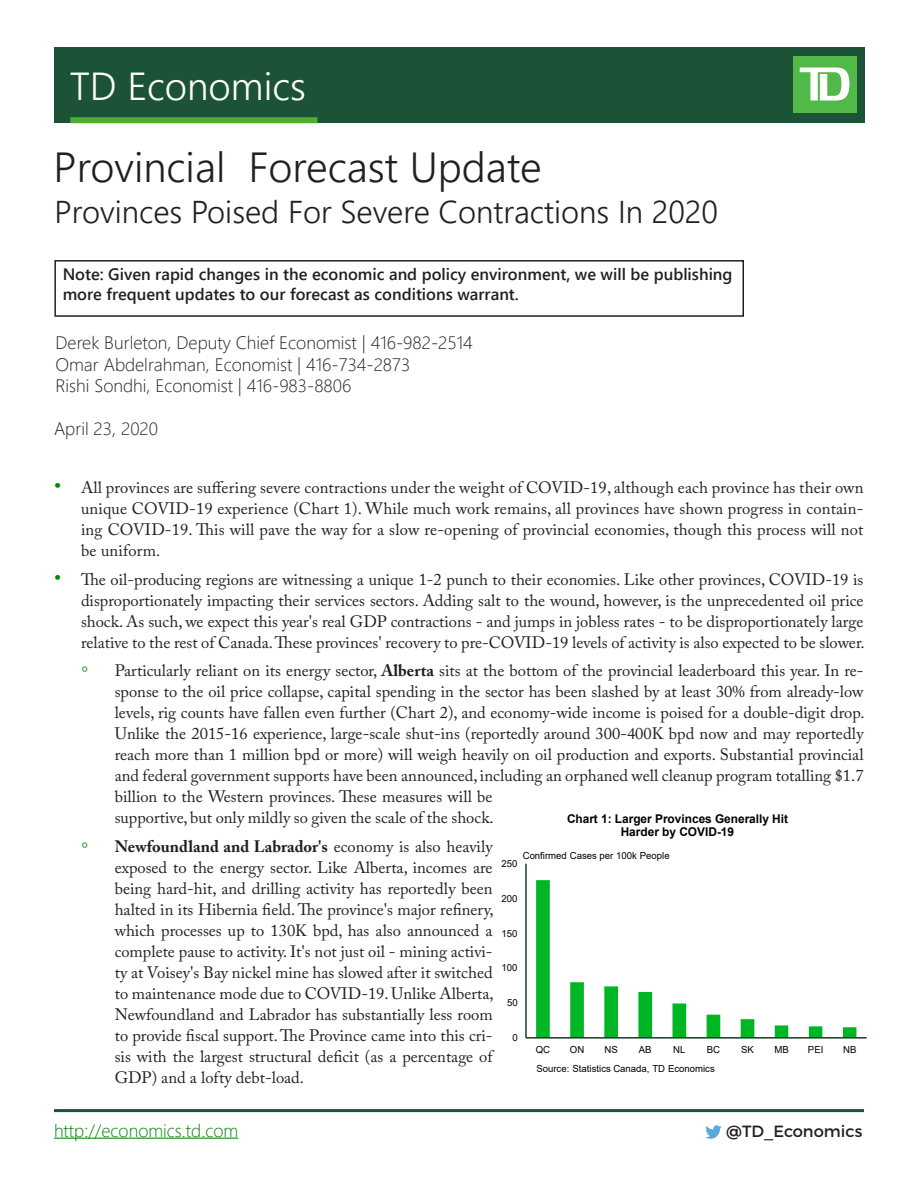
<style>
.page{position:relative;width:918px;height:1188px;background:#fff}
.page>*{position:absolute;margin:0;border:0;box-sizing:border-box;transform-origin:0 0}
.t1{font:42px "Webly Sleek UI Semilight";color:#231f20}
.t2{font:39px "Webly Sleek UI Semilight";color:#fff}
.t3{font:31.5px "Webly Sleek UI Semilight";color:#231f20}
.t4{font:21px "Webly Sleek UI Light";color:#008a00}
.Economist_Name{font:18px "Webly Sleek UI Light";color:#231f20}
.t5{font:18px "Webly Sleek UI Light";color:#038203}
.Date{font:18px "Webly Sleek UI Light";color:#231f20}
.t6{font:16.5px/21px "Adobe Caslon Pro";color:#231f20;text-align:justify}
.Note{font:16.5px/19.8px "Webly Sleek UI Semibold";color:#231f20}
.t7{font:16.2px "Montserrat";color:#231f20}
.t8{font:700 12px/13.6px "Arial";color:#000;text-align:center}
.t9{font:9.75px "Arial";color:#000}
.s1{font-size:21px;color:#008a00}
.s2{font-weight:700}
</style>
<div class="page">
<div style="left:54px;top:47px;width:810px;height:76px;background:#1c5336"></div>
<div style="left:793px;top:56px;width:63px;height:57px;background:#51b948"></div>
<svg style="left:800px;top:68px;width:49px;height:33px"></svg>
<div style="left:70px;top:117px;width:248px;height:6px;background:#4fad2f"></div>
<svg style="left:705px;top:1125px;width:17px;height:14px"></svg>
<hr style="left:54px;top:1138px;width:184px;height:1px;background:#038203">
<hr style="left:54px;top:1109px;width:810px;height:3px;background:#1c5336">
<div style="left:54px;top:260px;width:690px;height:57px;border:2px solid #231f20"></div>
<svg style="left:536px;top:880px;width:320px;height:157px"></svg>
<hr style="left:525px;top:864px;width:2px;height:174px;background:#163d22">
<hr style="left:526px;top:1037px;width:341px;height:2px;background:#163d22">
<h2 class="t2" style="left:70px;top:56px;width:238px">TD Economics</h2>
<p class="t1" style="left:54px;top:135px;width:490px">Provincial Forecast Update</p>
<p class="t3" style="left:54px;top:188px;width:665px">Provinces Poised For Severe Contractions In 2020</p>
<p class="Note" style="left:63px;top:264px;width:671px">Note: Given rapid changes in the economic and policy environment, we will be publishing more frequent updates to our forecast as conditions warrant.</p>
<p class="Economist_Name" style="left:56px;top:329px;width:419px">Derek Burleton, Deputy Chief Economist | 416-982-2514</p>
<p class="Economist_Name" style="left:56px;top:351px;width:356px">Omar Abdelrahman, Economist | 416-734-2873</p>
<p class="Economist_Name" style="left:56px;top:372px;width:297px">Rishi Sondhi, Economist | 416-983-8806</p>
<p class="Date" style="left:54px;top:415px;width:106px">April 23, 2020</p>
<p class="t6" style="left:81px;top:477px;width:784px;text-indent:-27px"><span class="s1">•</span> All provinces are suffering severe contractions under the weight of COVID-19, although each province has their own unique COVID-19 experience (Chart 1). While much work remains, all provinces have shown progress in contain&shy;ing COVID-19. This will pave the way for a slow re-opening of provincial economies, though this process will not be uniform.</p>
<p class="t6" style="left:81px;top:568px;width:785px;text-indent:-27px"><span class="s1">•</span> The oil-producing regions are witnessing a unique 1-2 punch to their economies. Like other provinces, COVID-19 is disproportionately impacting their services sectors. Adding salt to the wound, however, is the unprecedented oil price shock. As such, we expect this year's real GDP contractions - and jumps in jobless rates - to be disproportionately large relative to the rest of Canada. These provinces' recovery to pre-COVID-19 levels of activity is also expected to be slower.</p>
<p class="t4" style="left:81px;top:653px;width:9px">◦</p>
<p class="t6" style="left:115px;top:660px;width:751px;text-align:left">Particularly reliant on its energy sector, <span class="s2">Alberta</span> sits at the bottom of the provincial leaderboard this year. In re&shy;sponse to the oil price collapse, capital spending in the sector has been slashed by at least 30% from already-low levels, rig counts have fallen even further (Chart 2), and economy-wide income is poised for a double-digit drop.<br>Unlike the 2015-16 experience, large-scale shut-ins (reportedly around 300-400K bpd now and may reportedly reach more than 1 million bpd or more) will weigh heavily on oil production and exports. Substantial provincial and federal government supports have been announced, including an orphaned well cleanup program totalling $1.7 billion to the Western provinces. These measures will be<br>supportive, but only mildly so given the scale of the shock.</p>
<p class="t4" style="left:81px;top:828px;width:9px">◦</p>
<p class="t6" style="left:115px;top:835px;width:381px"><span class="s2">Newfoundland and Labrador's</span> economy is also heavily exposed to the energy sector. Like Alberta, incomes are being hard-hit, and drilling activity has reportedly been halted in its Hibernia field. The province's major refinery, which processes up to 130K bpd, has also announced a complete pause to activity. It's not just oil - mining activi&shy;ty at Voisey's Bay nickel mine has slowed after it switched to maintenance mode due to COVID-19. Unlike Alberta, Newfoundland and Labrador has substantially less room to provide fiscal support. The Province came into this cri&shy;sis with the largest structural deficit (as a percentage of GDP) and a lofty debt-load.</p>
<p class="t8" style="left:567px;top:812px;width:223px">Chart 1: Larger Provinces Generally Hit<br>Harder by COVID-19</p>
<p class="t9" style="left:523px;top:849px;width:149px">Confirmed Cases per 100k People</p>
<p class="t9" style="left:502px;top:857px;width:17px">250</p>
<p class="t9" style="left:502px;top:892px;width:17px">200</p>
<p class="t9" style="left:502px;top:926px;width:17px">150</p>
<p class="t9" style="left:502px;top:961px;width:17px">100</p>
<p class="t9" style="left:507px;top:996px;width:12px">50</p>
<p class="t9" style="left:512px;top:1031px;width:7px">0</p>
<p class="t9" style="left:536px;top:1042px;width:16px">QC</p>
<p class="t9" style="left:570px;top:1042px;width:16px">ON</p>
<p class="t9" style="left:605px;top:1042px;width:15px">NS</p>
<p class="t9" style="left:639px;top:1042px;width:14px">AB</p>
<p class="t9" style="left:673px;top:1042px;width:14px">NL</p>
<p class="t9" style="left:707px;top:1042px;width:15px">BC</p>
<p class="t9" style="left:741px;top:1042px;width:14px">SK</p>
<p class="t9" style="left:774px;top:1042px;width:16px">MB</p>
<p class="t9" style="left:808px;top:1042px;width:17px">PEI</p>
<p class="t9" style="left:843px;top:1042px;width:15px">NB</p>
<p class="t9" style="left:536px;top:1062px;width:180px">Source: Statistics Canada, TD Economics</p>
<p class="t5" style="left:54px;top:1117px;width:186px">http://economics.td.com</p>
<p class="t7" style="left:726px;top:1121px;width:138px">@TD_Economics</p>
</div>
